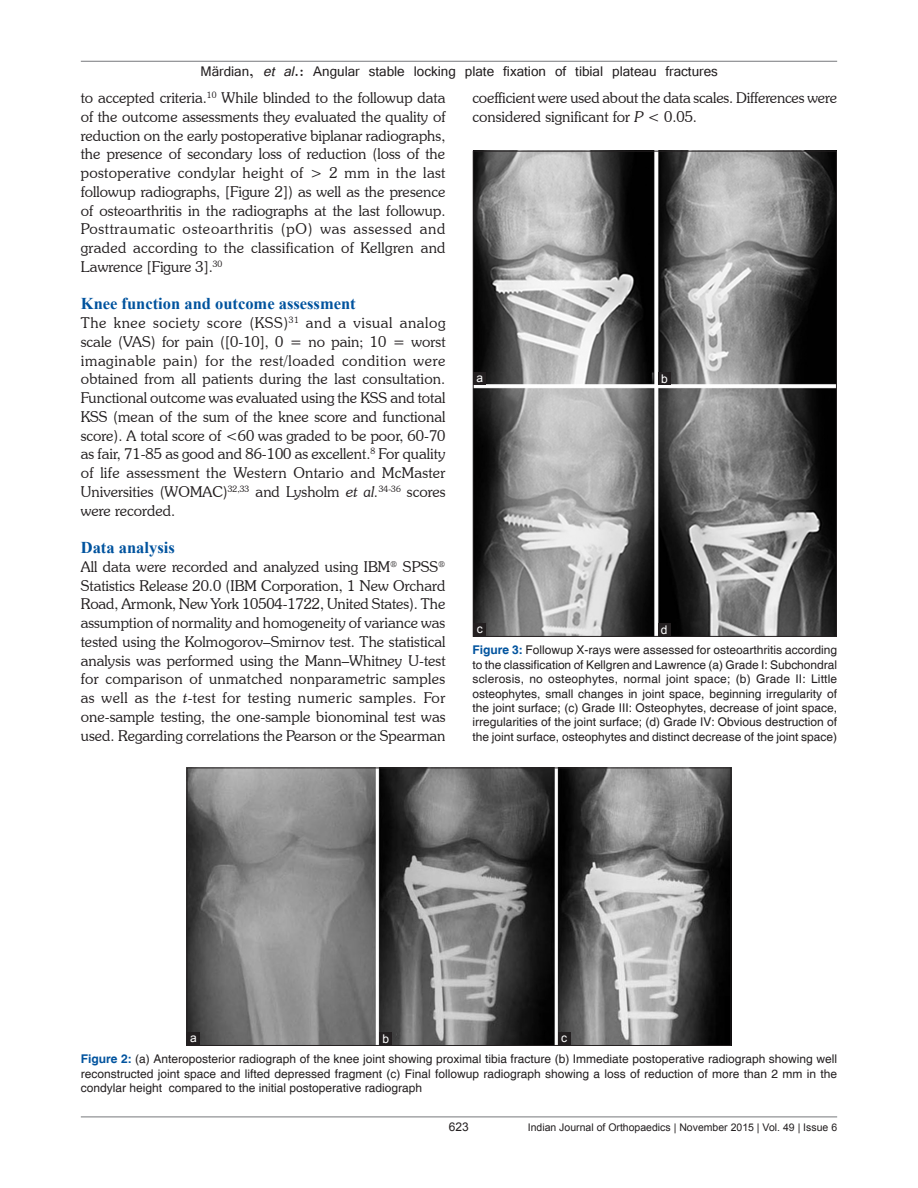
<style>
.page{position:relative;width:918px;height:1188px;background:#fff}
.page>*{position:absolute;margin:0;border:0;box-sizing:border-box;transform-origin:0 0}
.t1{font:700 16.5px "Times New Roman";color:#01539e}
.TX{font:300 15px/18.8px "Souvenir IT Cby BT";color:#231f20;text-align:justify}
.t2{font:15px "Vrinda";color:#231f20}
.FGC{font:12px/14.4px "Helvetica";color:#231f20;text-align:justify}
.LABEL{font:12px "Arial";color:#fff}
.t3{font:12px "Arial";color:#231f20}
.t4{font:10.5px "Arial";color:#231f20}
.s1{font-style:italic}
.s2{font-weight:700;color:#01539e}
</style>
<div class="page">
<hr style="left:81px;top:61px;width:756px;height:1px;background:#76787b">
<hr style="left:81px;top:1117px;width:756px;height:1px;background:#76787b">
<img style="left:475px;top:153px;width:360px;height:482px">
<div style="left:658px;top:623px;width:13px;height:13px;background:#231f20"></div>
<div style="left:473px;top:624px;width:13px;height:12px;background:#231f20"></div>
<div style="left:658px;top:372px;width:13px;height:13px;background:#231f20"></div>
<div style="left:473px;top:372px;width:13px;height:13px;background:#231f20"></div>
<img style="left:189px;top:770px;width:540px;height:274px">
<div style="left:187px;top:768px;width:544px;height:278px;border:1px solid #231f20"></div>
<div style="left:558px;top:1033px;width:12px;height:12px;background:#231f20"></div>
<div style="left:379px;top:1033px;width:13px;height:12px;background:#231f20"></div>
<div style="left:187px;top:1033px;width:13px;height:12px;background:#231f20"></div>
<p class="t2" style="left:200px;top:61px;width:519px">Märdian, <span class="s1">et al</span>.: Angular stable locking plate fixation of tibial plateau fractures</p>
<p class="TX" style="left:81px;top:88px;width:366px">to accepted criteria.<sup>10</sup> While blinded to the followup data of the outcome assessments they evaluated the quality of reduction on the early postoperative biplanar radiographs, the presence of secondary loss of reduction (loss of the postoperative condylar height of &gt; 2 mm in the last followup radiographs, [Figure 2]) as well as the presence of osteoarthritis in the radiographs at the last followup.<br>Posttraumatic osteoarthritis (pO) was assessed and graded according to the classification of Kellgren and Lawrence [Figure 3].<sup>30</sup></p>
<h2 class="t1" style="left:81px;top:293px;width:276px">Knee function and outcome assessment</h2>
<p class="TX" style="left:81px;top:313px;width:366px">The knee society score (KSS)<sup>31</sup> and a visual analog scale (VAS) for pain ([0-10], 0 = no pain; 10 = worst imaginable pain) for the rest/loaded condition were obtained from all patients during the last consultation.<br>Functional outcome was evaluated using the KSS and total KSS (mean of the sum of the knee score and functional score). A total score of &lt;60 was graded to be poor, 60-70 as fair, 71-85 as good and 86-100 as excellent.<sup>8</sup> For quality of life assessment the Western Ontario and McMaster Universities (WOMAC)<sup>32,33</sup> and Lysholm <span class="s1">et al.</span><sup>34‑36</sup> scores were recorded.</p>
<h2 class="t1" style="left:81px;top:536px;width:95px">Data analysis</h2>
<p class="TX" style="left:81px;top:557px;width:366px">All data were recorded and analyzed using IBM<sup>®</sup> SPSS<sup>® </sup>Statistics Release 20.0 (IBM Corporation, 1 New Orchard Road, Armonk, New York 10504‑1722, United States). The assumption of normality and homogeneity of variance was tested using the Kolmogorov–Smirnov test. The statistical analysis was performed using the Mann–Whitney U‑test for comparison of unmatched nonparametric samples as well as the <span class="s1">t</span>‑test for testing numeric samples. For one‑sample testing, the one‑sample bionominal test was used. Regarding correlations the Pearson or the Spearman</p>
<p class="TX" style="left:472px;top:88px;width:366px">coefficient were used about the data scales. Differences were considered significant for <span class="s1">P</span> &lt; 0.05.</p>
<p class="LABEL" style="left:476px;top:370px;width:8px">a</p>
<p class="LABEL" style="left:661px;top:371px;width:8px">b</p>
<p class="LABEL" style="left:477px;top:621px;width:7px">c</p>
<p class="LABEL" style="left:661px;top:622px;width:8px">d</p>
<p class="FGC" style="left:473px;top:643px;width:366px"><span class="s2">Figure 3:</span> Followup X-rays were assessed for osteoarthritis according to the classification of Kellgren and Lawrence (a) Grade I: Subchondral sclerosis, no osteophytes, normal joint space; (b) Grade II: Little osteophytes, small changes in joint space, beginning irregularity of the joint surface; (c) Grade III: Osteophytes, decrease of joint space, irregularities of the joint surface; (d) Grade IV: Obvious destruction of the joint surface, osteophytes and distinct decrease of the joint space)</p>
<p class="LABEL" style="left:190px;top:1030px;width:8px">a</p>
<p class="LABEL" style="left:382px;top:1031px;width:8px">b</p>
<p class="LABEL" style="left:561px;top:1030px;width:7px">c</p>
<p class="FGC" style="left:81px;top:1052px;width:758px"><span class="s2">Figure 2:</span> (a) Anteroposterior radiograph of the knee joint showing proximal tibia fracture (b) Immediate postoperative radiograph showing well reconstructed joint space and lifted depressed fragment (c) Final followup radiograph showing a loss of reduction of more than 2 mm in the condylar height compared to the initial postoperative radiograph</p>
<p class="t3" style="left:449px;top:1119px;width:22px">623</p>
<p class="t4" style="left:528px;top:1120px;width:311px">Indian Journal of Orthopaedics | November 2015 | Vol. 49 | Issue 6</p>
</div>
